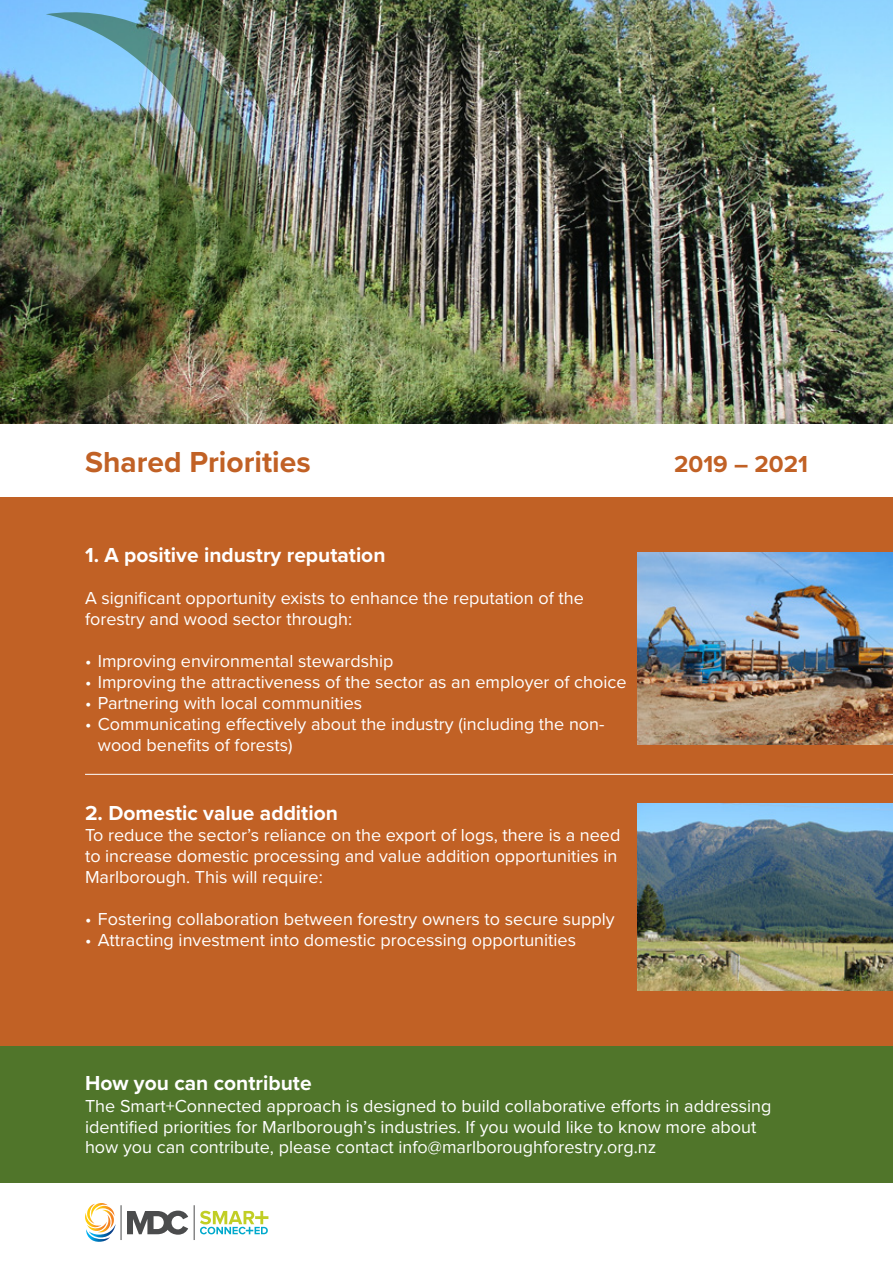
<style>
.page{position:relative;width:893px;height:1263px;background:#fff}
.page>*{position:absolute;margin:0;border:0;box-sizing:border-box;transform-origin:0 0}
.t1{font:700 30px "Proxima Nova";color:#c16125}
.t2{font:700 24px "Proxima Nova";color:#c16125}
.t3{font:700 21px "Proxima Nova";color:#fff}
.t4{font:18px/21px "Proxima Nova";color:#fff}
</style>
<div class="page">
<img style="left:208px;top:0;width:685px;height:424px">
<div style="left:0;top:497px;width:893px;height:549px;background:#c16125"></div>
<div style="left:0;top:1046px;width:893px;height:136px;background:#50752a"></div>
<svg style="left:85px;top:1203px;width:30px;height:39px"></svg>
<svg style="left:127px;top:1210px;width:61px;height:25px"></svg>
<hr style="left:121px;top:1205px;width:1px;height:35px;background:#4b4c4d">
<hr style="left:194px;top:1205px;width:1px;height:35px;background:#4b4c4d">
<svg style="left:200px;top:1211px;width:68px;height:23px"></svg>
<img style="left:0;top:0;width:270px;height:423px">
<img style="left:46px;top:5px;width:224px;height:343px">
<img style="left:0;top:102px;width:208px;height:322px">
<hr style="left:85px;top:774px;width:808px;height:1px;background:#fff">
<img style="left:638px;top:553px;width:255px;height:191px">
<img style="left:638px;top:804px;width:255px;height:187px">
<h1 class="t1" style="left:85px;top:439px;width:227px">Shared Priorities</h1>
<h2 class="t2" style="left:674px;top:446px;width:135px">2019 – 2021</h2>
<p class="t3" style="left:85px;top:540px;width:302px">1. A positive industry reputation</p>
<p class="t4" style="left:85px;top:587px;width:500px">A significant opportunity exists to enhance the reputation of the forestry and wood sector through:</p>
<p class="t4" style="left:85px;top:650px;width:310px">• Improving environmental stewardship</p>
<p class="t4" style="left:85px;top:671px;width:543px">• Improving the attractiveness of the sector as an employer of choice</p>
<p class="t4" style="left:85px;top:692px;width:279px">• Partnering with local communities</p>
<p class="t4" style="left:98px;top:713px;width:508px;text-indent:-13px">• Communicating effectively about the industry (including the non&shy;wood benefits of forests)</p>
<p class="t3" style="left:85px;top:798px;width:254px">2. Domestic value addition</p>
<p class="t4" style="left:85px;top:824px;width:537px">To reduce the sector’s reliance on the export of logs, there is a need to increase domestic processing and value addition opportunities in<br>Marlborough. This will require:</p>
<p class="t4" style="left:85px;top:908px;width:531px">• Fostering collaboration between forestry owners to secure supply</p>
<p class="t4" style="left:85px;top:929px;width:492px">• Attracting investment into domestic processing opportunities</p>
<p class="t3" style="left:85px;top:1067px;width:228px">How you can contribute</p>
<p class="t4" style="left:85px;top:1095px;width:688px;line-height:20.5px">The Smart+Connected approach is designed to build collaborative efforts in addressing identified priorities for Marlborough’s industries. If you would like to know more about how you can contribute, please contact info@marlboroughforestry.org.nz</p>
</div>
